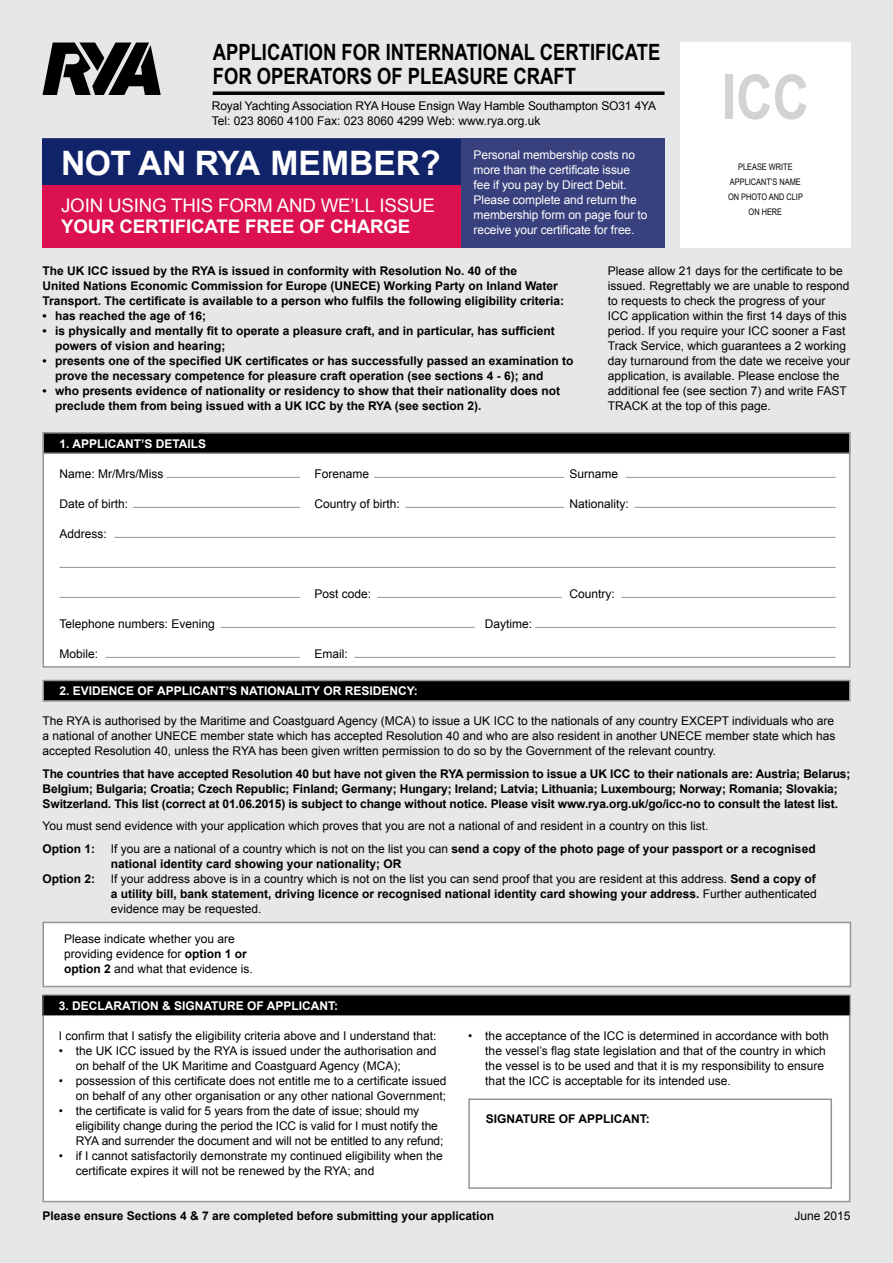
<style>
.page{position:relative;width:893px;height:1263px;background:#e6e7e8}
.page>*{position:absolute;margin:0;border:0;box-sizing:border-box;transform-origin:0 0}
.t1{font:700 61.65px "Arial Narrow CE";color:#d1d3d4}
.t2{font:700 33.6px "Arial";letter-spacing:-.005em;color:#fff}
.t3{font:700 22.5px/24px "Arial Narrow CE";color:#000}
.t4{font:18.75px "Arial";letter-spacing:-.01em;color:#fff}
.t5{font:700 18.75px "Arial";letter-spacing:-.01em;color:#fff}
.t6{font:12px/15px "Arial";color:#000}
.t7{font:700 12px/15px "Arial";color:#000}
.t8{font:12px/15px "Arial";letter-spacing:-.01em;color:#fff}
.t9{font:700 12px "Arial";color:#fff}
.t10{font:9px/15px "Arial Narrow";color:#000;text-align:center}
.s1{font-weight:400}
.s2{font-weight:700}
</style>
<div class="page">
<div style="left:680px;top:43px;width:170px;height:205px;background:#fff"></div>
<div style="left:43px;top:139px;width:621px;height:109px;background:#38407d"></div>
<div style="left:43px;top:139px;width:418px;height:49px;background:#112369"></div>
<div style="left:43px;top:185px;width:418px;height:63px;background:#db1150"></div>
<div style="left:43px;top:433px;width:807px;height:234px;background:#fff"></div>
<div style="left:43px;top:995px;width:807px;height:206px;background:#fff"></div>
<div style="left:43px;top:995px;width:807px;height:207px;border:2px solid #939598"></div>
<div style="left:43px;top:433px;width:807px;height:20px;background:#000"></div>
<div style="left:43px;top:432px;width:807px;height:22px;border:2px solid #939598"></div>
<div style="left:43px;top:680px;width:807px;height:21px;background:#000"></div>
<div style="left:43px;top:680px;width:807px;height:22px;border:2px solid #939598"></div>
<svg style="left:213px;top:91px;width:452px;height:4px;background:#1c1c1c"></svg>
<svg style="left:43px;top:43px;width:118px;height:52px"></svg>
<hr style="left:167px;top:477px;width:133px;height:1px;background:#939598">
<hr style="left:374px;top:477px;width:190px;height:1px;background:#939598">
<hr style="left:626px;top:477px;width:210px;height:1px;background:#939598">
<hr style="left:133px;top:507px;width:167px;height:1px;background:#939598">
<hr style="left:405px;top:507px;width:159px;height:1px;background:#939598">
<hr style="left:635px;top:507px;width:201px;height:1px;background:#939598">
<hr style="left:114px;top:537px;width:722px;height:1px;background:#939598">
<hr style="left:60px;top:567px;width:776px;height:1px;background:#939598">
<hr style="left:621px;top:597px;width:215px;height:1px;background:#939598">
<hr style="left:378px;top:597px;width:184px;height:1px;background:#939598">
<hr style="left:60px;top:597px;width:240px;height:1px;background:#939598">
<hr style="left:535px;top:627px;width:301px;height:1px;background:#939598">
<hr style="left:221px;top:627px;width:254px;height:1px;background:#939598">
<hr style="left:354px;top:657px;width:482px;height:1px;background:#939598">
<hr style="left:106px;top:657px;width:194px;height:1px;background:#939598">
<div style="left:43px;top:995px;width:807px;height:20px;background:#000"></div>
<div style="left:43px;top:995px;width:807px;height:21px;border:1px solid #939598"></div>
<div style="left:43px;top:922px;width:807px;height:64px;background:#fff"></div>
<div style="left:43px;top:922px;width:808px;height:65px;border:2px solid #939598"></div>
<div style="left:468px;top:1098px;width:364px;height:91px;border:2px solid #939598"></div>
<h3 class="t3" style="left:213px;top:40px;width:449px">APPLICATION FOR INTERNATIONAL CERTIFICATE<br>FOR OPERATORS OF PLEASURE CRAFT</h3>
<p class="t6" style="left:212px;top:98px;width:446px">Royal Yachting Association RYA House Ensign Way Hamble Southampton SO31 4YA<br>Tel: 023 8060 4100 Fax: 023 8060 4299 Web: www.rya.org.uk</p>
<h2 class="t2" style="left:61px;top:141px;width:381px">NOT AN RYA MEMBER?</h2>
<h3 class="t4" style="left:61px;top:193px;width:375px">JOIN USING THIS FORM AND WE’LL ISSUE</h3>
<h3 class="t5" style="left:61px;top:214px;width:351px">YOUR CERTIFICATE FREE OF CHARGE</h3>
<p class="t8" style="left:474px;top:147px;width:175px">Personal membership costs no more than the certiicate issue fee if you pay by Direct Debit.<br>Please complete and return the membership form on page four to receive your certiicate for free.</p>
<h1 class="t1" style="left:722px;top:62px;width:89px">ICC</h1>
<p class="t10" style="left:728px;top:159px;width:76px">PLEASE WRITE<br>APPLICANT’S NAME<br>ON PHOTO AND CLIP<br>ON HERE</p>
<p class="t7" style="left:43px;top:264px;width:523px">The UK ICC issued by the RYA is issued in conformity with Resolution No. 40 of the<br>United Nations Economic Commission for Europe (UNECE) Working Party on Inland Water<br>Transport. The certiicate is available to a person who fulils the following eligibility criteria:</p>
<p class="t7" style="left:43px;top:309px;width:165px">• has reached the age of 16;</p>
<p class="t7" style="left:55px;top:324px;width:501px;text-indent:-13px">• is physically and mentally it to operate a pleasure craft, and in particular, has suficient powers of vision and hearing;</p>
<p class="t7" style="left:55px;top:354px;width:520px;text-indent:-13px">• presents one of the speciied UK certiicates or has successfully passed an examination to prove the necessary competence for pleasure craft operation (see sections 4 - 6); and</p>
<p class="t7" style="left:55px;top:384px;width:506px;text-indent:-13px">• who presents evidence of nationality or residency to show that their nationality does not preclude them from being issued with a UK ICC by the RYA (see section 2).</p>
<p class="t6" style="left:608px;top:263px;width:244px">Please allow 21 days for the certiicate to be issued. Regrettably we are unable to respond to requests to check the progress of your<br>ICC application within the irst 14 days of this period. If you require your ICC sooner a Fast Track Service, which guarantees a 2 working day turnaround from the date we receive your application, is available. Please enclose the additional fee (see section 7) and write FAST TRACK at the top of this page.</p>
<p class="t9" style="left:60px;top:435px;width:148px">1. APPLICANT’S DETAILS</p>
<p class="t6" style="left:60px;top:466px;width:105px">Name: Mr/Mrs/Miss</p>
<p class="t6" style="left:315px;top:466px;width:56px">Forename</p>
<p class="t6" style="left:570px;top:466px;width:50px">Surname</p>
<p class="t6" style="left:60px;top:496px;width:70px">Date of birth:</p>
<p class="t6" style="left:315px;top:496px;width:87px">Country of birth:</p>
<p class="t6" style="left:570px;top:496px;width:61px">Nationality:</p>
<p class="t6" style="left:60px;top:526px;width:49px">Address:</p>
<p class="t6" style="left:315px;top:586px;width:58px">Post code:</p>
<p class="t6" style="left:570px;top:586px;width:47px">Country:</p>
<p class="t6" style="left:60px;top:616px;width:157px">Telephone numbers: Evening</p>
<p class="t6" style="left:485px;top:616px;width:49px">Daytime:</p>
<p class="t6" style="left:60px;top:646px;width:40px">Mobile:</p>
<p class="t6" style="left:315px;top:646px;width:35px">Email:</p>
<p class="t9" style="left:60px;top:683px;width:360px">2. EVIDENCE OF APPLICANT’S NATIONALITY OR RESIDENCY:</p>
<p class="t6" style="left:43px;top:713px;width:795px;text-align:justify">The RYA is authorised by the Maritime and Coastguard Agency (MCA) to issue a UK ICC to the nationals of any country EXCEPT individuals who are a national of another UNECE member state which has accepted Resolution 40 and who are also resident in another UNECE member state which has accepted Resolution 40, unless the RYA has been given written permission to do so by the Government of the relevant country.</p>
<p class="t7" style="left:43px;top:766px;width:809px">The countries that have accepted Resolution 40 but have not given the RYA permission to issue a UK ICC to their nationals are: Austria; Belarus;<br>Belgium; Bulgaria; Croatia; Czech Republic; Finland; Germany; Hungary; Ireland; Latvia; Lithuania; Luxembourg; Norway; Romania; Slovakia;<br>Switzerland. This list (correct at 01.06.2015) is subject to change without notice. Please visit www.rya.org.uk/go/icc-no to consult the latest list.</p>
<p class="t6" style="left:43px;top:818px;width:667px">You must send evidence with your application which proves that you are not a national of and resident in a country on this list.</p>
<p class="t7" style="left:43px;top:841px;width:54px">Option 1:</p>
<p class="t7" style="left:111px;top:841px;width:706px"><span class="s1">If you are a national of a country which is not on the list you can</span> send a copy of the photo page of your passport or a recognised national identity card showing your nationality; OR</p>
<p class="t7" style="left:43px;top:871px;width:54px">Option 2:</p>
<p class="t6" style="left:111px;top:871px;width:708px;text-align:justify">If your address above is in a country which is not on the list you can send proof that you are resident at this address. <span class="s2">Send a copy of a utility bill, bank statement, driving licence or recognised national identity card showing your address.</span> Further authenticated evidence may be requested.</p>
<p class="t6" style="left:64px;top:931px;width:190px">Please indicate whether you are providing evidence for <span class="s2">option 1 or option 2</span> and what that evidence is.</p>
<p class="t9" style="left:59px;top:998px;width:281px">3. DECLARATION &amp; SIGNATURE OF APPLICANT:</p>
<p class="t6" style="left:59px;top:1028px;width:379px">I conirm that I satisfy the eligibility criteria above and I understand that:</p>
<p class="t6" style="left:76px;top:1043px;width:362px;text-indent:-17px">• the UK ICC issued by the RYA is issued under the authorisation and on behalf of the UK Maritime and Coastguard Agency (MCA);</p>
<p class="t6" style="left:59px;top:1073px;width:389px;text-align:right">• possession of this certiicate does not entitle me to a certiicate issued on behalf of any other organisation or any other national Government;</p>
<p class="t6" style="left:76px;top:1103px;width:369px;text-indent:-17px">• the certiicate is valid for 5 years from the date of issue; should my eligibility change during the period the ICC is valid for I must notify the<br>RYA and surrender the document and will not be entitled to any refund;</p>
<p class="t6" style="left:76px;top:1148px;width:368px;text-indent:-17px">• if I cannot satisfactorily demonstrate my continued eligibility when the certiicate expires it will not be renewed by the RYA; and</p>
<p class="t6" style="left:485px;top:1028px;width:345px;text-indent:-17px">• the acceptance of the ICC is determined in accordance with both the vessel’s lag state legislation and that of the country in which the vessel is to be used and that it is my responsibility to ensure that the ICC is acceptable for its intended use.</p>
<p class="t7" style="left:486px;top:1111px;width:165px">SIGNATURE OF APPLICANT:</p>
<p class="t7" style="left:43px;top:1209px;width:453px">Please ensure Sections 4 &amp; 7 are completed before submitting your application</p>
<p class="t6" style="left:794px;top:1208px;width:58px">June 2015</p>
</div>
